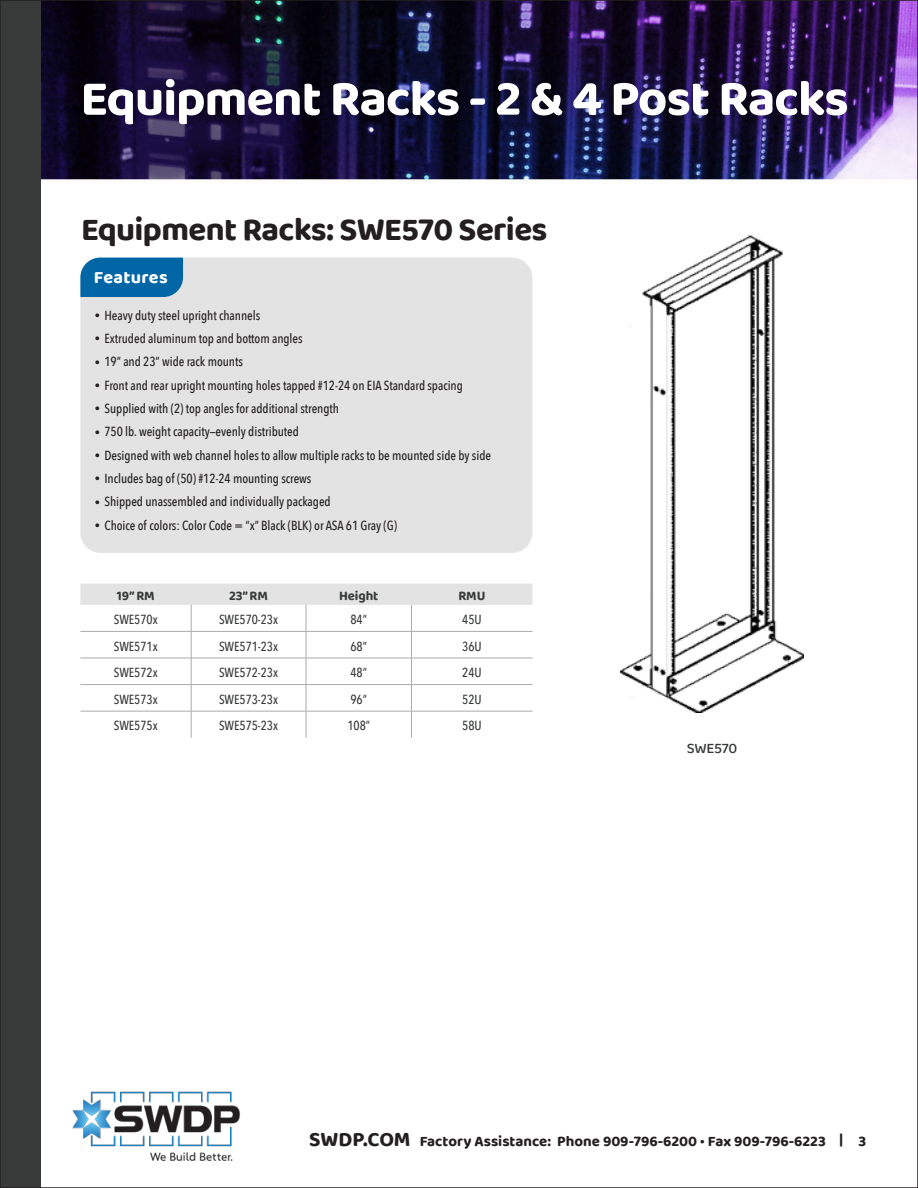
<style>
.page{position:relative;width:918px;height:1188px;background:#fff}
.page>*{position:absolute;margin:0;border:0;box-sizing:border-box;transform-origin:0 0}
.t1{font:700 51px "Baloo Tammudu 2";letter-spacing:-.02em;color:#fff}
.t2{font:700 33px "Baloo Tammudu 2";letter-spacing:-.02em;color:#231f20}
.t3{font:700 18px "Baloo Tammudu 2";letter-spacing:.02em;color:#fff}
.t4{font:700 15px "Baloo Tammudu 2";color:#231f20}
.t5{font:500 15px "Baloo 2";letter-spacing:-.02em;color:#383939}
.t6{font:700 13.5px "Baloo 2";letter-spacing:-.005em;color:#383939}
.t7{font:500 13.2px "Avenir Next Condensed";letter-spacing:-.005em;color:#231f20}
.t8{font:500 13.2px "Avenir Next Condensed";letter-spacing:-.005em;color:#383939}
.s1{font-size:10.5px}
.s2{font-size:21px}
</style>
<div class="page">
<img style="left:40px;top:3px;width:875px;height:1182px">
<div style="left:80px;top:258px;width:452px;height:295px;background:#e3e3e3;border-radius:20px"></div>
<svg style="left:80px;top:584px;width:452px;height:154px"></svg>
<hr style="left:80px;top:631px;width:111px;height:1px;background:#aeaaa9">
<hr style="left:191px;top:631px;width:115px;height:1px;background:#aeaaa9">
<hr style="left:306px;top:631px;width:105px;height:1px;background:#aeaaa9">
<hr style="left:411px;top:631px;width:121px;height:1px;background:#aeaaa9">
<hr style="left:80px;top:658px;width:111px;height:1px;background:#aeaaa9">
<hr style="left:191px;top:658px;width:115px;height:1px;background:#aeaaa9">
<hr style="left:306px;top:658px;width:105px;height:1px;background:#aeaaa9">
<hr style="left:411px;top:658px;width:121px;height:1px;background:#aeaaa9">
<hr style="left:80px;top:684px;width:111px;height:1px;background:#aeaaa9">
<hr style="left:191px;top:684px;width:115px;height:1px;background:#aeaaa9">
<hr style="left:306px;top:684px;width:105px;height:1px;background:#aeaaa9">
<hr style="left:411px;top:684px;width:121px;height:1px;background:#aeaaa9">
<hr style="left:80px;top:711px;width:111px;height:1px;background:#aeaaa9">
<hr style="left:191px;top:711px;width:115px;height:1px;background:#aeaaa9">
<hr style="left:306px;top:711px;width:105px;height:1px;background:#aeaaa9">
<hr style="left:411px;top:711px;width:121px;height:1px;background:#aeaaa9">
<img style="left:621px;top:233px;width:183px;height:480px">
<div style="left:80px;top:258px;width:103px;height:39px;background:#0066a6"></div>
<div style="left:0;top:0;width:40px;height:1188px;background:#383939"></div>
<img style="left:70px;top:1086px;width:173px;height:75px">
<h1 class="t1" style="left:80px;top:79px;width:770px">Equipment Racks - 2 &amp; 4 Post Racks</h1>
<h2 class="t2" style="left:81px;top:217px;width:468px">Equipment Racks: SWE570 Series</h2>
<h3 class="t3" style="left:94px;top:271px;width:75px">Features</h3>
<p class="t7" style="left:95px;top:310px;width:167px"><span class="s1">•</span> Heavy duty steel upright channels</p>
<p class="t7" style="left:95px;top:333px;width:209px"><span class="s1">•</span> Extruded aluminum top and bottom angles</p>
<p class="t7" style="left:95px;top:356px;width:150px"><span class="s1">•</span> 19” and 23” wide rack mounts</p>
<p class="t7" style="left:95px;top:379px;width:370px"><span class="s1">•</span> Front and rear upright mounting holes tapped #12-24 on EIA Standard spacing</p>
<p class="t7" style="left:95px;top:403px;width:246px"><span class="s1">•</span> Supplied with (2) top angles for additional strength</p>
<p class="t7" style="left:95px;top:426px;width:206px"><span class="s1">•</span> 750 lb. weight capacity—evenly distributed</p>
<p class="t7" style="left:95px;top:449px;width:398px"><span class="s1">•</span> Designed with web channel holes to allow multiple racks to be mounted side by side</p>
<p class="t7" style="left:95px;top:473px;width:218px"><span class="s1">•</span> Includes bag of (50) #12-24 mounting screws</p>
<p class="t7" style="left:95px;top:496px;width:237px"><span class="s1">•</span> Shipped unassembled and individually packaged</p>
<p class="t7" style="left:95px;top:517px;width:304px"><span class="s1">•</span> Choice of colors: Color Code = “x” Black (BLK) or ASA 61 Gray (G)</p>
<p class="t6" style="left:117px;top:590px;width:39px">19” RM</p>
<p class="t6" style="left:229px;top:590px;width:40px">23” RM</p>
<p class="t6" style="left:339px;top:590px;width:41px">Height</p>
<p class="t6" style="left:458px;top:590px;width:29px">RMU</p>
<p class="t8" style="left:114px;top:614px;width:45px">SWE570x</p>
<p class="t8" style="left:219px;top:614px;width:61px">SWE570-23x</p>
<p class="t8" style="left:350px;top:614px;width:18px">84”</p>
<p class="t8" style="left:462px;top:614px;width:21px">45U</p>
<p class="t8" style="left:114px;top:640px;width:45px">SWE571x</p>
<p class="t8" style="left:219px;top:640px;width:61px">SWE571-23x</p>
<p class="t8" style="left:350px;top:640px;width:18px">68”</p>
<p class="t8" style="left:462px;top:640px;width:21px">36U</p>
<p class="t8" style="left:114px;top:667px;width:45px">SWE572x</p>
<p class="t8" style="left:219px;top:667px;width:61px">SWE572-23x</p>
<p class="t8" style="left:350px;top:667px;width:18px">48”</p>
<p class="t8" style="left:462px;top:667px;width:21px">24U</p>
<p class="t8" style="left:114px;top:693px;width:45px">SWE573x</p>
<p class="t8" style="left:219px;top:693px;width:61px">SWE573-23x</p>
<p class="t8" style="left:350px;top:693px;width:18px">96”</p>
<p class="t8" style="left:462px;top:693px;width:21px">52U</p>
<p class="t8" style="left:114px;top:720px;width:45px">SWE575x</p>
<p class="t8" style="left:219px;top:720px;width:61px">SWE575-23x</p>
<p class="t8" style="left:347px;top:720px;width:24px">108”</p>
<p class="t8" style="left:462px;top:720px;width:21px">58U</p>
<p class="t5" style="left:687px;top:743px;width:52px">SWE570</p>
<p class="t4" style="left:309px;top:1135px;width:559px"><span class="s2">SWDP.COM</span> Factory Assistance: Phone 909-796-6200 • Fax 909-796-6223 | 3</p>
</div>
